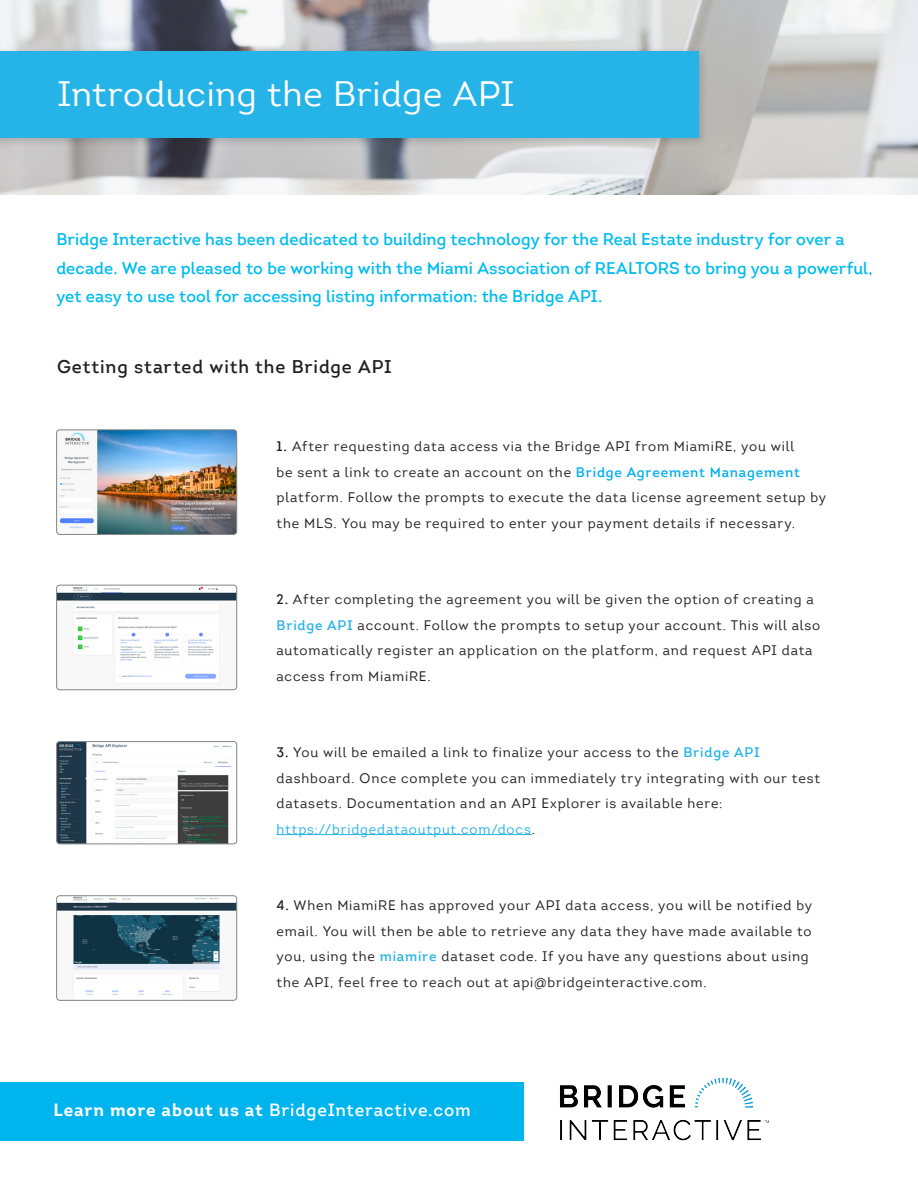
<style>
.page{position:relative;width:918px;height:1188px;background:#fff}
.page>*{position:absolute;margin:0;border:0;box-sizing:border-box;transform-origin:0 0}
.t1{font:34.5px "Intro";letter-spacing:.02em;color:#fff}
.t2{font:600 18px "Intro";letter-spacing:.05em;color:#231f20}
.t3{font:600 17.25px "Intro";letter-spacing:.05em;color:#fff}
.t4{font:600 16.5px/28.5px "Intro";letter-spacing:.005em;color:#00bcef}
.t5{font:13.5px/25.5px "Intro";letter-spacing:.06em;color:#231f20}
.s1{font-weight:600}
.s2{font-weight:600;color:#00aeef}
.s3{font-weight:600;color:#26b3e8}
.s4{color:#26b3e8}
.s5{font-weight:700}
</style>
<div class="page">
<img style="left:0;top:0;width:918px;height:194px">
<div style="left:0;top:46px;width:709px;height:102px;background:#231f20;opacity:.2"></div>
<div style="left:0;top:52px;width:699px;height:86px;background:#26b3e8"></div>
<hr style="left:277px;top:834px;width:255px;height:1px;background:#26b3e8">
<div style="left:0;top:1082px;width:523px;height:59px;background:#00b4ed"></div>
<img style="left:57px;top:430px;width:180px;height:104px">
<div style="left:56px;top:430px;width:181px;height:105px;border:1px solid #838485;border-radius:3px"></div>
<img style="left:57px;top:585px;width:180px;height:105px">
<div style="left:56px;top:585px;width:181px;height:105px;border:1px solid #838485;border-radius:3px"></div>
<img style="left:57px;top:742px;width:180px;height:102px">
<div style="left:56px;top:741px;width:181px;height:103px;border:1px solid #838485;border-radius:3px"></div>
<img style="left:58px;top:896px;width:179px;height:104px">
<div style="left:56px;top:895px;width:181px;height:106px;border:1px solid #838485;border-radius:3px"></div>
<img style="left:560px;top:1077px;width:209px;height:64px">
<p class="t1" style="left:58px;top:73px;width:458px">Introducing the Bridge API</p>
<p class="t4" style="left:56px;top:225px;width:818px">Bridge Interactive has been dedicated to building technology for the Real Estate industry for over a decade. We are pleased to be working with the Miami Association of REALTORS to bring you a powerful, yet easy to use tool for accessing listing information: the Bridge API.</p>
<p class="t2" style="left:57px;top:355px;width:336px">Getting started with the Bridge API</p>
<p class="t5" style="left:277px;top:434px;width:551px"><span class="s1">1.</span> After requesting data access via the Bridge API from MiamiRE, you will<br>be sent a link to create an account on the <span class="s2">Bridge Agreement Management </span>platform. Follow the prompts to execute the data license agreement setup by the MLS. You may be required to enter your payment details if necessary.</p>
<p class="t5" style="left:277px;top:587px;width:545px"><span class="s1">2.</span> After completing the agreement you will be given the option of creating a <span class="s3">Bridge API</span> account. Follow the prompts to setup your account. This will also automatically register an application on the platform, and request API data access from MiamiRE.</p>
<p class="t5" style="left:277px;top:740px;width:545px"><span class="s1">3.</span> You will be emailed a link to finalize your access to the <span class="s3">Bridge API </span>dashboard. Once complete you can immediately try integrating with our test datasets. Documentation and an API Explorer is available here: <span class="s4">https://bridgedataoutput.com/docs</span>.</p>
<p class="t5" style="left:277px;top:893px;width:537px"><span class="s1">4.</span> When MiamiRE has approved your API data access, you will be notified by email. You will then be able to retrieve any data they have made available to you, using the <span class="s3">miamire</span> dataset code. If you have any questions about using the API, feel free to reach out at api@bridgeinteractive.com.</p>
<p class="t3" style="left:53px;top:1099px;width:419px"><span class="s5">Learn more about us at</span> BridgeInteractive.com</p>
</div>
